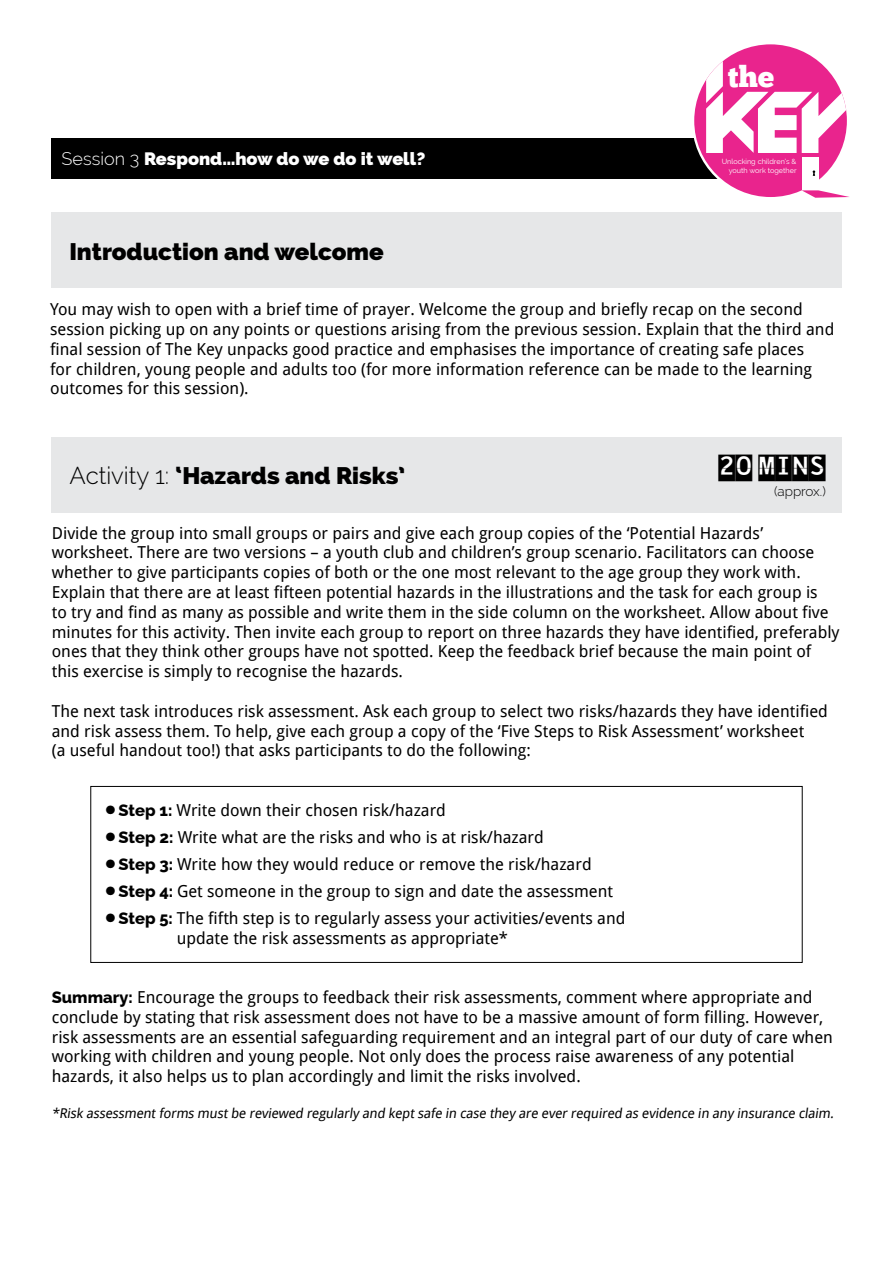
<style>
.page{position:relative;width:893px;height:1263px;background:#fff}
.page>*{position:absolute;margin:0;border:0;box-sizing:border-box;transform-origin:0 0}
.t1{font:29.55px "Chunk Five";color:#fff}
.t2{font:25.5px "Solari";color:#000}
.t3{font:800 24px "Raleway";color:#000}
.t4{font:800 18px "Raleway";color:#fff}
.t5{font:16.5px/19.8px "Droid Sans";color:#000}
.t6{font:13.5px "Droid Sans";color:#000}
.t7{font:300 13.5px "Raleway";color:#000}
.t8{font:7.2px/8.7px "Raleway";color:#fff;text-align:right}
.s1{font-weight:300}
.s2{font-family:"Raleway";font-weight:800}
</style>
<div class="page">
<div style="left:51px;top:138px;width:706px;height:41px;background:#000"></div>
<div style="left:52px;top:213px;width:790px;height:75px;background:#e6e7e8"></div>
<div style="left:52px;top:437px;width:790px;height:75px;background:#e6e7e8"></div>
<div style="left:720px;top:456px;width:32px;height:22px;background:#fff"></div>
<div style="left:759px;top:456px;width:65px;height:22px;background:#fff"></div>
<div style="left:90px;top:786px;width:713px;height:177px;border:1px solid #000"></div>
<svg style="left:692px;top:43px;width:157px;height:157px"></svg>
<div style="left:694px;top:44px;width:153px;height:153px;background:#e9248d;border-radius:50%"></div>
<svg style="left:706px;top:44px;width:141px;height:109px"></svg>
<div style="left:802px;top:157px;width:16px;height:33px;background:#fff"></div>
<svg style="left:802px;top:190px;width:48px;height:8px"></svg>
<svg style="left:813px;top:170px;width:2px;height:6px"></svg>
<p class="t4" style="left:62px;top:148px;width:365px"><span class="s1">Session 3</span> Respond…how do we do it well?</p>
<h3 class="t3" style="left:69px;top:238px;width:316px">Introduction and welcome</h3>
<h1 class="t1" style="left:728px;top:63px;width:48px">the</h1>
<p class="t8" style="left:722px;top:157px;width:76px">Unlocking children’s &amp; youth work together</p>
<p class="t5" style="left:50px;top:300px;width:786px">You may wish to open with a brief time of prayer. Welcome the group and briefly recap on the second session picking up on any points or questions arising from the previous session. Explain that the third and final session of The Key unpacks good practice and emphasises the importance of creating safe places<br>for children, young people and adults too (for more information reference can be made to the learning outcomes for this session).</p>
<h3 class="t3" style="left:69px;top:461px;width:337px"><span class="s1">Activity 1:</span> ‘Hazards and Risks’</h3>
<h2 class="t2" style="left:719px;top:454px;width:109px">20 MINS</h2>
<p class="t7" style="left:774px;top:484px;width:53px">(approx.)</p>
<p class="t5" style="left:52px;top:523px;width:789px">Divide the group into small groups or pairs and give each group copies of the ‘Potential Hazards’ worksheet. There are two versions – a youth club and children’s group scenario. Facilitators can choose whether to give participants copies of both or the one most relevant to the age group they work with.<br>Explain that there are at least fifteen potential hazards in the illustrations and the task for each group is<br>to try and find as many as possible and write them in the side column on the worksheet. Allow about five minutes for this activity. Then invite each group to report on three hazards they have identified, preferably ones that they think other groups have not spotted. Keep the feedback brief because the main point of this exercise is simply to recognise the hazards.</p>
<p class="t5" style="left:52px;top:701px;width:778px">The next task introduces risk assessment. Ask each group to select two risks/hazards they have identified and risk assess them. To help, give each group a copy of the ‘Five Steps to Risk Assessment’ worksheet<br>(a useful handout too!) that asks participants to do the following:</p>
<p class="t5" style="left:106px;top:800px;width:342px">● <span class="s2">Step 1:</span> Write down their chosen risk/hazard</p>
<p class="t5" style="left:106px;top:827px;width:440px">● <span class="s2">Step 2:</span> Write what are the risks and who is at risk/hazard</p>
<p class="t5" style="left:106px;top:854px;width:487px">● <span class="s2">Step 3:</span> Write how they would reduce or remove the risk/hazard</p>
<p class="t5" style="left:106px;top:881px;width:509px">● <span class="s2">Step 4:</span> Get someone in the group to sign and date the assessment</p>
<p class="t5" style="left:177px;top:908px;width:450px;text-indent:-71px">● <span class="s2">Step 5:</span> The fifth step is to regularly assess your activities/events and update the risk assessments as appropriate*</p>
<p class="t5" style="left:52px;top:987px;width:783px"><span class="s2">Summary:</span> Encourage the groups to feedback their risk assessments, comment where appropriate and conclude by stating that risk assessment does not have to be a massive amount of form filling. However, risk assessments are an essential safeguarding requirement and an integral part of our duty of care when working with children and young people. Not only does the process raise awareness of any potential hazards, it also helps us to plan accordingly and limit the risks involved.</p>
<p class="t6" style="left:52px;top:1106px;width:786px">*Risk assessment forms must be reviewed regularly and kept safe in case they are ever required as evidence in any insurance claim.</p>
</div>
